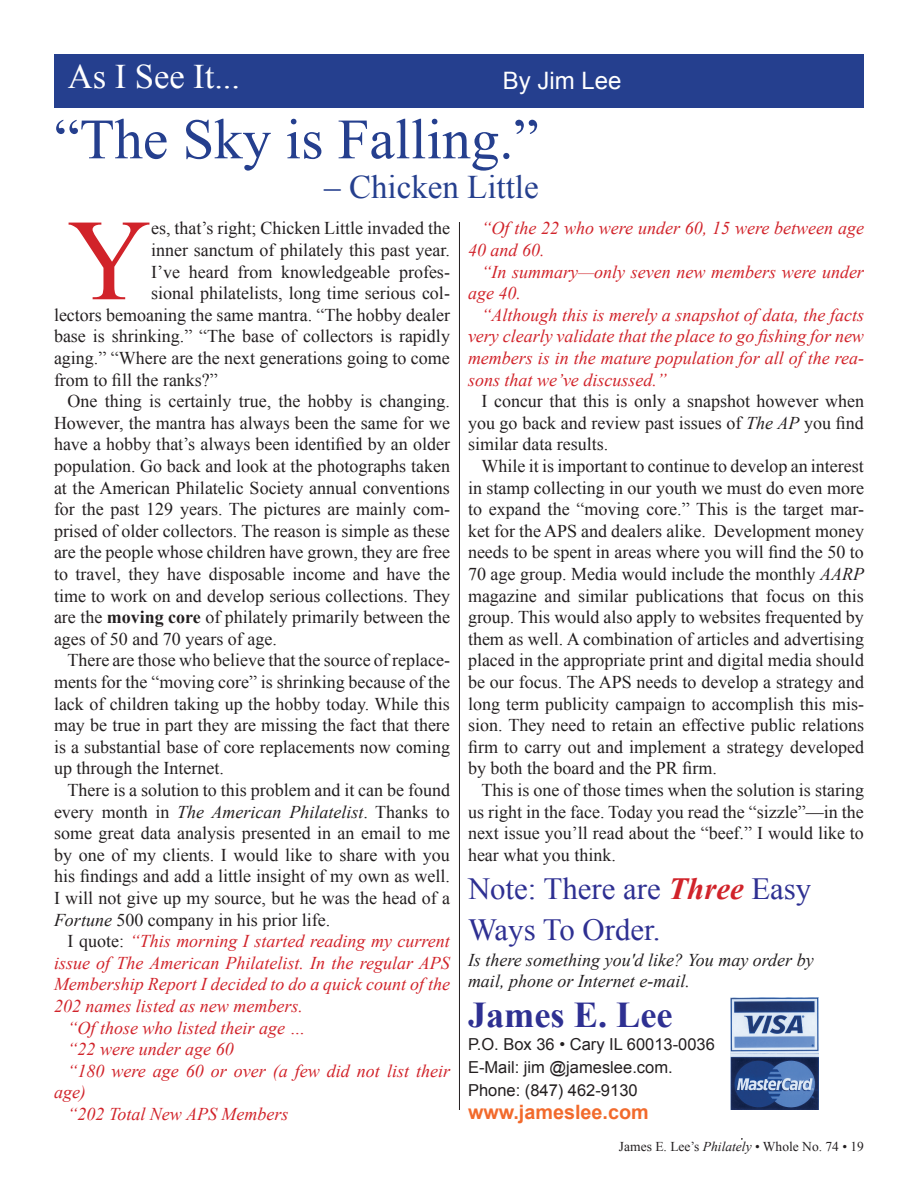
<style>
.page{position:relative;width:918px;height:1188px;background:#fff}
.page>*{position:absolute;margin:0;border:0;box-sizing:border-box;transform-origin:0 0}
.t1{font:115.8px "Times New Roman";color:#d1232a}
.t2{font:57px "Times New Roman";color:#253f8e}
.t3{font:700 36.3px "Times New Roman";color:#2e3092}
.t4{font:34.5px "Times New Roman";color:#fff}
.t5{font:33px "Times New Roman";color:#253f8e}
.t6{font:30.75px/40px "Times New Roman";color:#2e3092}
.t7{font:24px "Arial";color:#fff}
.t8{font:700 19.8px "Arial";color:#f26a2c}
.t9{font:18px/21.6px "Times New Roman";color:#231f20;text-align:justify}
.t10{font:italic 18px/21.6px "Times New Roman";color:#d1232a}
.t11{font:italic 18px "Times New Roman";color:#231f20}
.t12{font:16.5px "Arial";color:#231f20}
.t13{font:13.5px "Times New Roman";color:#231f20}
.s1{font-style:italic}
.s2{font-weight:700}
.s3{font-style:normal;color:#231f20}
.s4{font-weight:700;font-style:italic;color:#d1232a}
</style>
<div class="page">
<img style="left:730px;top:998px;width:88px;height:112px">
<div style="left:54px;top:54px;width:810px;height:54px;background:#253f8e"></div>
<hr style="left:459px;top:222px;width:1px;height:888px;background:#231f20">
<p class="t4" style="left:68px;top:52px;width:174px">As I See It...</p>
<p class="t7" style="left:503px;top:65px;width:120px">By Jim Lee</p>
<p class="t2" style="left:54px;top:99px;width:486px">“The Sky is Falling.”</p>
<p class="t5" style="left:324px;top:164px;width:216px">– Chicken Little</p>
<p class="t1" style="left:68px;top:179px;width:85px">Y</p>
<p class="t9" style="left:151px;top:217px;width:300px">es, that’s right; Chicken Little invaded the</p>
<p class="t10" style="left:468px;top:217px;width:398px;text-indent:14px">“Of the 22 who were under 60, 15 were between age<br>40 and 60.</p>
<p class="t10" style="left:468px;top:260px;width:398px;text-indent:14px">“In summary—only seven new members were under age 40.</p>
<p class="t10" style="left:468px;top:304px;width:398px;text-align:justify;text-indent:14px">“Although this is merely a snapshot of data, the facts very clearly validate that the place to go fishing for new members is in the mature population for all of the rea&shy;sons that we’ve discussed.”</p>
<p class="t9" style="left:468px;top:390px;width:397px;text-indent:14px">I concur that this is only a snapshot however when you go back and review past issues of <span class="s1">The AP</span> you find similar data results.</p>
<p class="t9" style="left:468px;top:455px;width:398px;text-indent:14px">While it is important to continue to develop an interest in stamp collecting in our youth we must do even more to expand the “moving core.” This is the target mar&shy;ket for the APS and dealers alike. Development money needs to be spent in areas where you will find the 50 to 70 age group. Media would include the monthly <span class="s1">AARP </span>magazine and similar publications that focus on this group. This would also apply to websites frequented by them as well. A combination of articles and advertising placed in the appropriate print and digital media should be our focus. The APS needs to develop a strategy and long term publicity campaign to accomplish this mis&shy;sion. They need to retain an effective public relations firm to carry out and implement a strategy developed by both the board and the PR firm.</p>
<p class="t9" style="left:468px;top:779px;width:397px;text-indent:14px">This is one of those times when the solution is staring us right in the face. Today you read the “sizzle”—in the next issue you’ll read about the “beef.” I would like to hear what you think.</p>
<p class="t9" style="left:151px;top:239px;width:300px">inner sanctum of philately this past year.</p>
<p class="t9" style="left:151px;top:260px;width:300px">I’ve heard from knowledgeable profes-</p>
<p class="t9" style="left:151px;top:282px;width:300px">sional philatelists, long time serious col-</p>
<p class="t9" style="left:54px;top:303px;width:398px">lectors bemoaning the same mantra. “The hobby dealer</p>
<p class="t9" style="left:54px;top:325px;width:397px">base is shrinking.” “The base of collectors is rapidly</p>
<p class="t9" style="left:54px;top:347px;width:397px">aging.” “Where are the next generations going to come</p>
<p class="t9" style="left:54px;top:368px;width:165px">from to fill the ranks?”</p>
<p class="t9" style="left:54px;top:390px;width:398px;text-indent:14px">One thing is certainly true, the hobby is changing.<br>However, the mantra has always been the same for we have a hobby that’s always been identified by an older population. Go back and look at the photographs taken at the American Philatelic Society annual conventions for the past 129 years. The pictures are mainly com&shy;prised of older collectors. The reason is simple as these are the people whose children have grown, they are free to travel, they have disposable income and have the time to work on and develop serious collections. They are the <span class="s2">moving core</span> of philately primarily between the ages of 50 and 70 years of age.</p>
<p class="t9" style="left:54px;top:649px;width:398px;text-indent:14px">There are those who believe that the source of replace&shy;ments for the “moving core” is shrinking because of the lack of children taking up the hobby today. While this may be true in part they are missing the fact that there is a substantial base of core replacements now coming up through the Internet.</p>
<p class="t9" style="left:54px;top:779px;width:398px;text-indent:14px">There is a solution to this problem and it can be found every month in <span class="s1">The American Philatelist</span>. Thanks to some great data analysis presented in an email to me by one of my clients. I would like to share with you his findings and add a little insight of my own as well.<br>I will not give up my source, but he was the head of a <span class="s1">Fortune</span> 500 company in his prior life.</p>
<p class="t10" style="left:54px;top:930px;width:397px;text-align:justify;text-indent:14px"><span class="s3">I quote:</span> “This morning I started reading my current issue of The American Philatelist. In the regular APS Membership Report I decided to do a quick count of the 202 names listed as new members.</p>
<p class="t10" style="left:68px;top:1016px;width:240px">“Of those who listed their age …</p>
<p class="t10" style="left:68px;top:1038px;width:168px">“22 were under age 60</p>
<p class="t10" style="left:54px;top:1060px;width:398px;text-indent:14px">“180 were age 60 or over (a few did not list their age)</p>
<p class="t10" style="left:68px;top:1103px;width:223px">“202 Total New APS Members</p>
<p class="t6" style="left:468px;top:868px;width:345px">Note: There are <span class="s4">Three</span> Easy<br>Ways To Order.</p>
<p class="t11" style="left:468px;top:947px;width:347px">Is there something you'd like? You may order by</p>
<p class="t11" style="left:468px;top:969px;width:223px">mail, phone or Internet e-mail.</p>
<p class="t3" style="left:468px;top:988px;width:206px">James E. Lee</p>
<p class="t12" style="left:468px;top:1033px;width:248px">P.O. Box 36 • Cary IL 60013-0036</p>
<p class="t12" style="left:468px;top:1056px;width:206px">E-Mail: jim @jameslee.com.</p>
<p class="t12" style="left:468px;top:1079px;width:171px">Phone: (847) 462-9130</p>
<p class="t8" style="left:468px;top:1098px;width:182px">www.jameslee.com</p>
<p class="t13" style="left:619px;top:1137px;width:247px">James E. Lee’s <span class="s1">Philately</span> • Whole No. 74 • 19</p>
</div>
